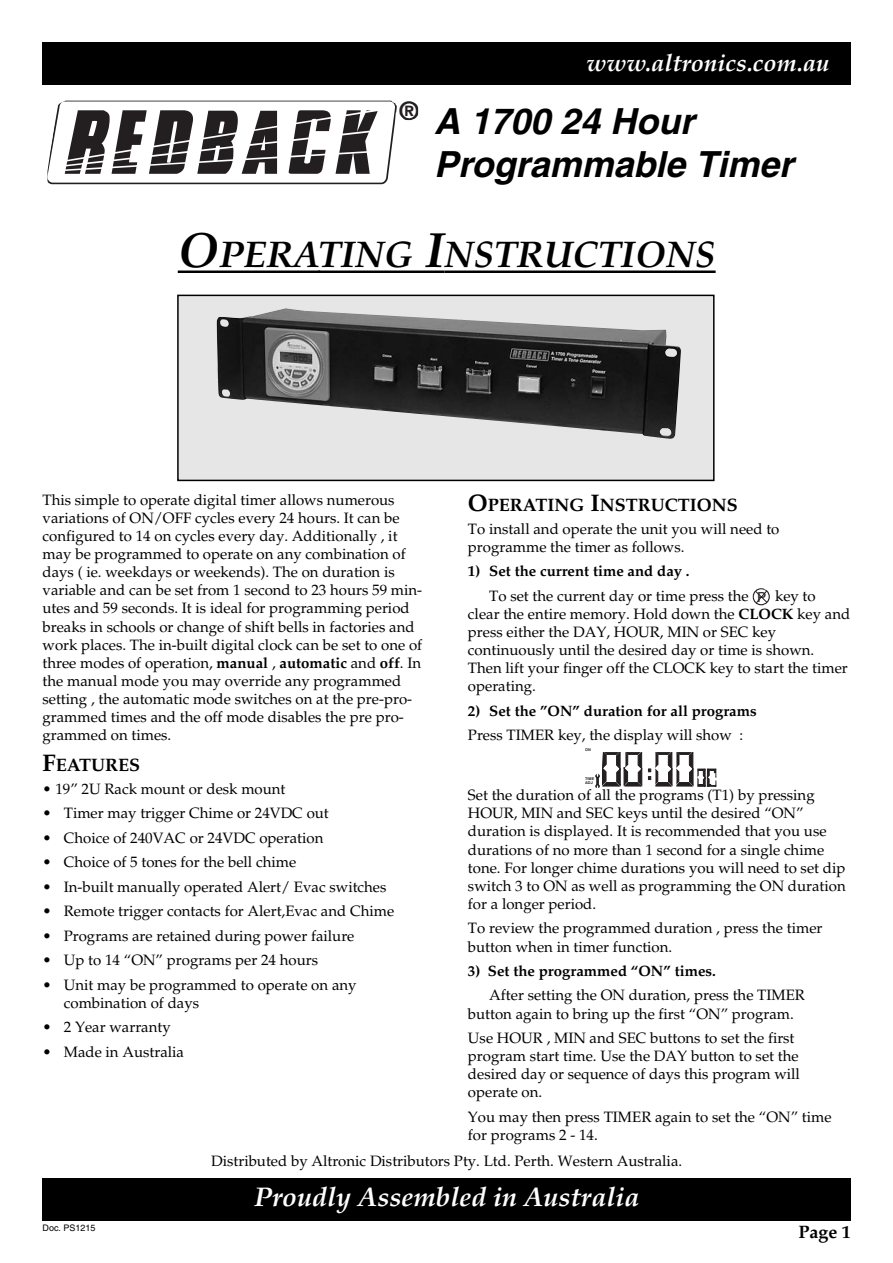
<style>
.page{position:relative;width:893px;height:1263px;background:#fff}
.page>*{position:absolute;margin:0;border:0;box-sizing:border-box;transform-origin:0 0}
.t1{font:italic 700 37.2px "Palatino";color:#000}
.t2{font:italic 700 36px/43.2px "Helvetica";color:#000}
.t3{font:italic 700 27px "Palatino";color:#fff}
.t4{font:700 25.5px "Helvetica";color:#231f20}
.t5{font:italic 700 24px "Palatino";color:#fff}
.t6{font:700 18px "Palatino";color:#000}
.t7{font:15px/18.1px "Palatino";color:#000}
.t8{font:700 15px "Palatino";color:#000}
.t9{font:13.8px "Helvetica";color:#231f20}
.t10{font:9px "Helvetica";color:#000}
.t11{font:700 3.75px/3.8px "Helvetica";color:#231f20}
.s1{font-size:49.5px}
.s2{font-weight:700}
.s3{font-size:24px}
</style>
<div class="page">
<div style="left:43px;top:43px;width:807px;height:42px;background:#000"></div>
<div style="left:179px;top:296px;width:534px;height:184px;background:#e6e6e6"></div>
<img style="left:217px;top:308px;width:464px;height:131px">
<div style="left:177px;top:295px;width:537px;height:186px;border:2px solid #000"></div>
<svg style="left:47px;top:101px;width:350px;height:84px"></svg>
<div style="left:43px;top:1178px;width:807px;height:42px;background:#000"></div>
<hr style="left:178px;top:271px;width:41px;height:2px;background:#000">
<hr style="left:219px;top:271px;width:101px;height:2px;background:#000">
<hr style="left:318px;top:271px;width:95px;height:2px;background:#000">
<hr style="left:413px;top:271px;width:31px;height:2px;background:#000">
<hr style="left:444px;top:271px;width:271px;height:2px;background:#000">
<svg style="left:595px;top:752px;width:121px;height:36px"></svg>
<svg style="left:752px;top:588px;width:18px;height:18px"></svg>
<h3 class="t4" style="left:400px;top:101px;width:20px">®</h3>
<h3 class="t5" style="left:586px;top:53px;width:244px">www.altronics.com.au</h3>
<h2 class="t2" style="left:434px;top:103px;width:368px">A 1700 24 Hour<br>Programmable Timer</h2>
<h1 class="t1" style="left:178px;top:240px;width:539px"><span class="s1">O</span>PERATING <span class="s1">I</span>NSTRUCTIONS</h1>
<p class="t7" style="left:43px;top:492px;width:381px">This simple to operate digital timer allows numerous variations of ON/OFF cycles every 24 hours. It can be configured to 14 on cycles every day. Additionally , it may be programmed to operate on any combination of days ( ie. weekdays or weekends). The on duration is variable and can be set from 1 second to 23 hours 59 min&shy;utes and 59 seconds. It is ideal for programming period breaks in schools or change of shift bells in factories and work places. The in-built digital clock can be set to one of three modes of operation, <span class="s2">manual</span> , <span class="s2">automatic</span> and <span class="s2">off</span>. In the manual mode you may override any programmed setting , the automatic mode switches on at the pre-pro&shy;grammed times and the off mode disables the pre pro&shy;grammed on times.</p>
<p class="t6" style="left:43px;top:758px;width:99px"><span class="s3">F</span>EATURES</p>
<p class="t7" style="left:43px;top:781px;width:244px">• 19” 2U Rack mount or desk mount</p>
<p class="t7" style="left:43px;top:806px;width:288px">• Timer may trigger Chime or 24VDC out</p>
<p class="t7" style="left:43px;top:830px;width:282px">• Choice of 240VAC or 24VDC operation</p>
<p class="t7" style="left:43px;top:855px;width:255px">• Choice of 5 tones for the bell chime</p>
<p class="t7" style="left:43px;top:879px;width:345px">• In-built manually operated Alert/ Evac switches</p>
<p class="t7" style="left:43px;top:904px;width:353px">• Remote trigger contacts for Alert,Evac and Chime</p>
<p class="t7" style="left:43px;top:928px;width:313px">• Programs are retained during power failure</p>
<p class="t7" style="left:43px;top:953px;width:277px">• Up to 14 “ON” programs per 24 hours</p>
<p class="t7" style="left:64px;top:977px;width:294px;text-indent:-21px">• Unit may be programmed to operate on any combination of days</p>
<p class="t7" style="left:43px;top:1020px;width:130px">• 2 Year warranty</p>
<p class="t7" style="left:43px;top:1044px;width:143px">• Made in Australia</p>
<p class="t6" style="left:468px;top:498px;width:271px"><span class="s3">O</span>PERATING <span class="s3">I</span>NSTRUCTIONS</p>
<p class="t7" style="left:468px;top:521px;width:313px">To install and operate the unit you will need to programme the timer as follows.</p>
<p class="t8" style="left:468px;top:565px;width:223px">1) Set the current time and day .</p>
<p class="t7" style="left:489px;top:588px;width:261px">To set the current day or time press the</p>
<p class="t7" style="left:468px;top:588px;width:384px;text-indent:307px">key to clear the entire memory. Hold down the <span class="s2">CLOCK</span> key and press either the DAY, HOUR, MIN or SEC key continuously until the desired day or time is shown.<br>Then lift your finger off the CLOCK key to start the timer operating.</p>
<p class="t8" style="left:468px;top:705px;width:290px">2) Set the ”ON” duration for all programs</p>
<p class="t7" style="left:468px;top:728px;width:277px">Press TIMER key, the display will show :</p>
<p class="t9" style="left:757px;top:592px;width:11px">P</p>
<p class="t11" style="left:585px;top:748px;width:7px">ON</p>
<p class="t11" style="left:585px;top:778px;width:11px">TIME<br>ADJ</p>
<p class="t7" style="left:468px;top:788px;width:379px">Set the duration of all the programs (T1) by pressing HOUR, MIN and SEC keys until the desired “ON” duration is displayed. It is recommended that you use durations of no more than 1 second for a single chime tone. For longer chime durations you will need to set dip switch 3 to ON as well as programming the ON duration for a longer period.</p>
<p class="t7" style="left:468px;top:921px;width:356px">To review the programmed duration , press the timer button when in timer function.</p>
<p class="t8" style="left:468px;top:965px;width:249px">3) Set the programmed “ON” times.</p>
<p class="t7" style="left:468px;top:988px;width:338px;text-indent:21px">After setting the ON duration, press the TIMER button again to bring up the first “ON” program.</p>
<p class="t7" style="left:468px;top:1031px;width:333px">Use HOUR , MIN and SEC buttons to set the first program start time. Use the DAY button to set the desired day or sequence of days this program will operate on.</p>
<p class="t7" style="left:468px;top:1109px;width:365px">You may then press TIMER again to set the “ON” time for programs 2 - 14.</p>
<p class="t7" style="left:211px;top:1154px;width:472px">Distributed by Altronic Distributors Pty. Ltd. Perth. Western Australia.</p>
<p class="t10" style="left:43px;top:1225px;width:55px">Doc. PS1215</p>
<h3 class="t3" style="left:254px;top:1187px;width:387px">Proudly Assembled in Australia</h3>
<p class="t6" style="left:798px;top:1225px;width:54px">Page 1</p>
</div>
